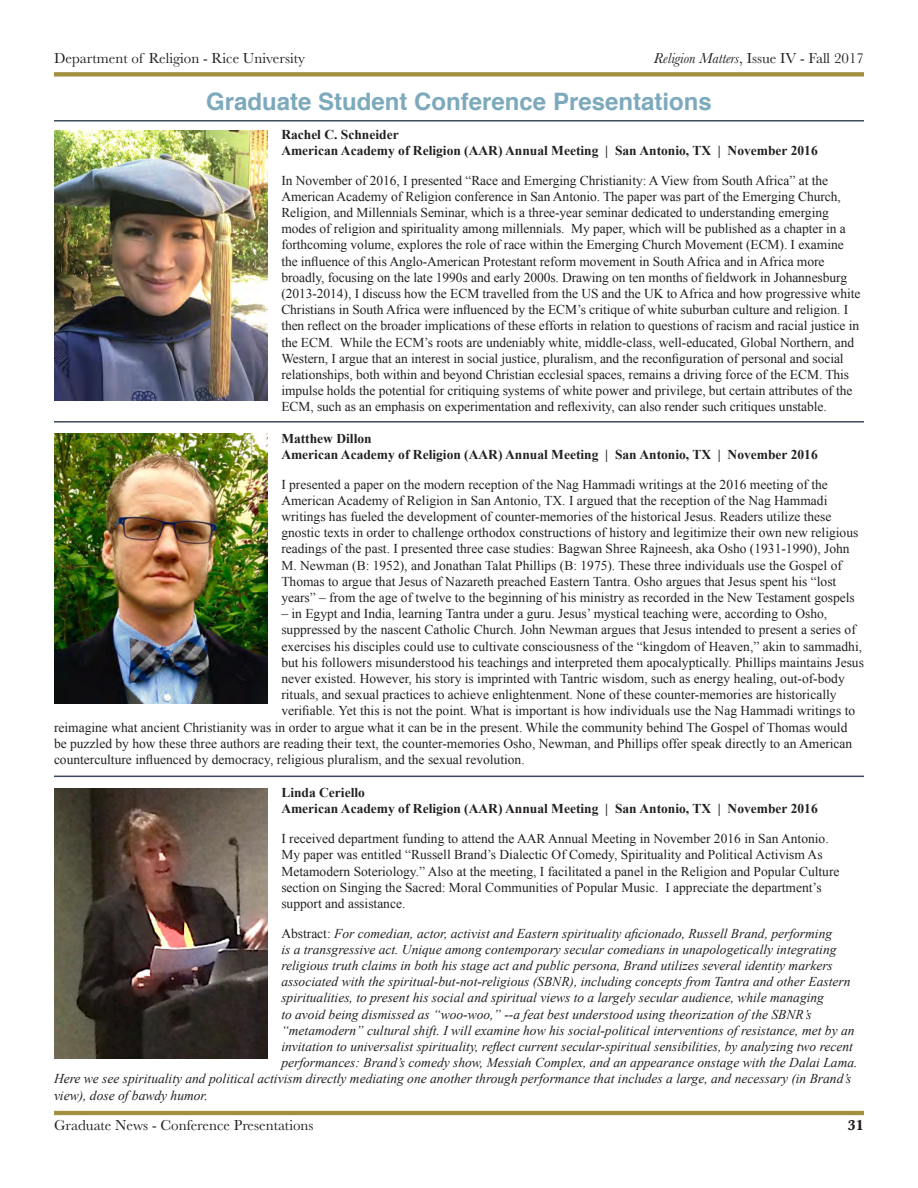
<style>
.page{position:relative;width:918px;height:1188px;background:#fff}
.page>*{position:absolute;margin:0;border:0;box-sizing:border-box;transform-origin:0 0}
.Section_Heading_2{font:700 24px "Helvetica";color:#7ca9bb}
.Header___Footer{font:15px "Baskerville";color:#231f20}
.t1{font:700 15px "Baskerville";color:#231f20}
.Main_Body_Text{font:13.5px/16.2px "Times New Roman";color:#231f20}
.Main_Body_Text-2{font:italic 13.5px "Times New Roman";color:#231f20}
.Main_Body_Text-3{font:700 13.5px/16.2px "Times New Roman";color:#231f20}
.s1{font-style:italic}
.s2{font-style:normal}
</style>
<div class="page">
<hr style="left:54px;top:1111px;width:810px;height:4px;background:#a38f40">
<svg style="left:54px;top:72px;width:810px;height:4px;background:#a69347"></svg>
<hr style="left:54px;top:120px;width:810px;height:2px;background:#3d4a5c">
<hr style="left:54px;top:421px;width:810px;height:2px;background:#3d4a5c">
<hr style="left:54px;top:776px;width:810px;height:1px;background:#3d4a5c">
<img style="left:54px;top:789px;width:214px;height:270px">
<img style="left:54px;top:434px;width:214px;height:270px">
<img style="left:54px;top:130px;width:214px;height:270px">
<p class="Header___Footer" style="left:54px;top:49px;width:253px">Department of Religion - Rice University</p>
<p class="Header___Footer" style="left:654px;top:49px;width:212px"><span class="s1">Religion Matters</span>, Issue IV - Fall 2017</p>
<p class="Section_Heading_2" style="left:206px;top:82px;width:507px">Graduate Student Conference Presentations</p>
<p class="Main_Body_Text-3" style="left:281px;top:126px;width:538px">Rachel C. Schneider<br>American Academy of Religion (AAR) Annual Meeting | San Antonio, TX | November 2016</p>
<p class="Main_Body_Text" style="left:281px;top:172px;width:581px">In November of 2016, I presented “Race and Emerging Christianity: A View from South Africa” at the American Academy of Religion conference in San Antonio. The paper was part of the Emerging Church, Religion, and Millennials Seminar, which is a three-year seminar dedicated to understanding emerging modes of religion and spirituality among millennials. My paper, which will be published as a chapter in a forthcoming volume, explores the role of race within the Emerging Church Movement (ECM). I examine the influence of this Anglo-American Protestant reform movement in South Africa and in Africa more broadly, focusing on the late 1990s and early 2000s. Drawing on ten months of fieldwork in Johannesburg (2013-2014), I discuss how the ECM travelled from the US and the UK to Africa and how progressive white Christians in South Africa were influenced by the ECM’s critique of white suburban culture and religion. I then reflect on the broader implications of these efforts in relation to questions of racism and racial justice in the ECM. While the ECM’s roots are undeniably white, middle-class, well-educated, Global Northern, and Western, I argue that an interest in social justice, pluralism, and the reconfiguration of personal and social relationships, both within and beyond Christian ecclesial spaces, remains a driving force of the ECM. This impulse holds the potential for critiquing systems of white power and privilege, but certain attributes of the ECM, such as an emphasis on experimentation and reflexivity, can also render such critiques unstable.</p>
<p class="Main_Body_Text-3" style="left:281px;top:430px;width:538px">Matthew Dillon<br>American Academy of Religion (AAR) Annual Meeting | San Antonio, TX | November 2016</p>
<p class="Main_Body_Text" style="left:281px;top:476px;width:579px">I presented a paper on the modern reception of the Nag Hammadi writings at the 2016 meeting of the American Academy of Religion in San Antonio, TX. I argued that the reception of the Nag Hammadi writings has fueled the development of counter-memories of the historical Jesus. Readers utilize these gnostic texts in order to challenge orthodox constructions of history and legitimize their own new religious readings of the past. I presented three case studies: Bagwan Shree Rajneesh, aka Osho (1931-1990), John M. Newman (B: 1952), and Jonathan Talat Phillips (B: 1975). These three individuals use the Gospel of Thomas to argue that Jesus of Nazareth preached Eastern Tantra. Osho argues that Jesus spent his “lost years” – from the age of twelve to the beginning of his ministry as recorded in the New Testament gospels</p>
<p class="Main_Body_Text" style="left:281px;top:605px;width:547px">– in Egypt and India, learning Tantra under a guru. Jesus’ mystical teaching were, according to Osho,</p>
<p class="Main_Body_Text" style="left:281px;top:622px;width:576px">suppressed by the nascent Catholic Church. John Newman argues that Jesus intended to present a series of</p>
<p class="Main_Body_Text" style="left:281px;top:638px;width:582px">exercises his disciples could use to cultivate consciousness of the “kingdom of Heaven,” akin to sammadhi,</p>
<p class="Main_Body_Text" style="left:281px;top:654px;width:584px">but his followers misunderstood his teachings and interpreted them apocalyptically. Phillips maintains Jesus</p>
<p class="Main_Body_Text" style="left:281px;top:670px;width:565px">never existed. However, his story is imprinted with Tantric wisdom, such as energy healing, out-of-body</p>
<p class="Main_Body_Text" style="left:281px;top:686px;width:557px">rituals, and sexual practices to achieve enlightenment. None of these counter-memories are historically</p>
<p class="Main_Body_Text" style="left:281px;top:703px;width:575px">verifiable. Yet this is not the point. What is important is how individuals use the Nag Hammadi writings to</p>
<p class="Main_Body_Text" style="left:54px;top:719px;width:795px">reimagine what ancient Christianity was in order to argue what it can be in the present. While the community behind The Gospel of Thomas would</p>
<p class="Main_Body_Text" style="left:54px;top:735px;width:800px">be puzzled by how these three authors are reading their text, the counter-memories Osho, Newman, and Phillips offer speak directly to an American</p>
<p class="Main_Body_Text" style="left:54px;top:751px;width:472px">counterculture influenced by democracy, religious pluralism, and the sexual revolution.</p>
<p class="Main_Body_Text-3" style="left:281px;top:784px;width:538px">Linda Ceriello<br>American Academy of Religion (AAR) Annual Meeting | San Antonio, TX | November 2016</p>
<p class="Main_Body_Text" style="left:281px;top:830px;width:560px">I received department funding to attend the AAR Annual Meeting in November 2016 in San Antonio.<br>My paper was entitled “Russell Brand’s Dialectic Of Comedy, Spirituality and Political Activism As Metamodern Soteriology.” Also at the meeting, I facilitated a panel in the Religion and Popular Culture section on Singing the Sacred: Moral Communities of Popular Music. I appreciate the department’s support and assistance.</p>
<p class="Main_Body_Text-2" style="left:281px;top:924px;width:552px"><span class="s2">Abstract:</span> For comedian, actor, activist and Eastern spirituality aficionado, Russell Brand, performing</p>
<p class="Main_Body_Text-2" style="left:281px;top:940px;width:557px">is a transgressive act. Unique among contemporary secular comedians in unapologetically integrating</p>
<p class="Main_Body_Text-2" style="left:281px;top:956px;width:553px">religious truth claims in both his stage act and public persona, Brand utilizes several identity markers</p>
<p class="Main_Body_Text-2" style="left:281px;top:972px;width:571px">associated with the spiritual-but-not-religious (SBNR), including concepts from Tantra and other Eastern</p>
<p class="Main_Body_Text-2" style="left:281px;top:989px;width:544px">spiritualities, to present his social and spiritual views to a largely secular audience, while managing</p>
<p class="Main_Body_Text-2" style="left:281px;top:1005px;width:532px">to avoid being dismissed as “woo-woo,” --a feat best understood using theorization of the SBNR’s</p>
<p class="Main_Body_Text-2" style="left:281px;top:1021px;width:575px">“metamodern” cultural shift. I will examine how his social-political interventions of resistance, met by an</p>
<p class="Main_Body_Text-2" style="left:281px;top:1037px;width:573px">invitation to universalist spirituality, reflect current secular-spiritual sensibilities, by analyzing two recent</p>
<p class="Main_Body_Text-2" style="left:281px;top:1053px;width:578px">performances: Brand’s comedy show, Messiah Complex, and an appearance onstage with the Dalai Lama.</p>
<p class="Main_Body_Text-2" style="left:54px;top:1070px;width:799px">Here we see spirituality and political activism directly mediating one another through performance that includes a large, and necessary (in Brand’s</p>
<p class="Main_Body_Text-2" style="left:54px;top:1086px;width:155px">view), dose of bawdy humor.</p>
<p class="Header___Footer" style="left:54px;top:1116px;width:261px">Graduate News - Conference Presentations</p>
<p class="t1" style="left:848px;top:1115px;width:18px">31</p>
</div>
